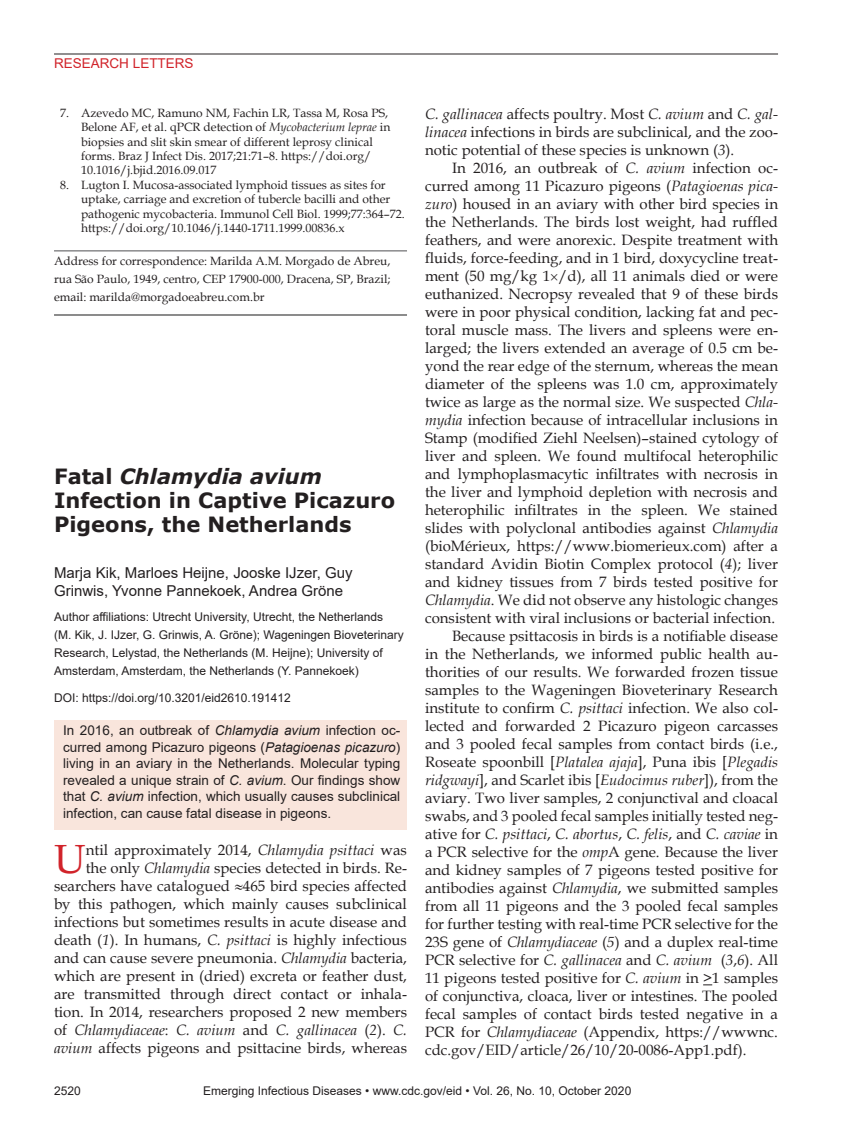
<style>
.page{position:relative;width:851px;height:1134px;background:#fff}
.page>*{position:absolute;margin:0;border:0;box-sizing:border-box;transform-origin:0 0}
.Drop_Cap{font:40.8px "Book Antiqua";color:#d1232a}
.Article_Title{font:700 21px/24px "Verdana";color:#231f20}
.Body_Text{font:15px/18px "Book Antiqua";color:#231f20;text-align:justify}
.Drop_Cap-2{font:15px/18px "Book Antiqua";color:#231f20;text-align:right}
.Authors{font:15px/18px "Arial";color:#231f20}
.Abstract{font:13.5px/16.5px "Arial";color:#231f20;text-align:justify}
.t1{font:13.5px "Arial";color:#d1232a}
.References{font:12px/14.4px "Book Antiqua";color:#231f20}
.Affiliations{font:12px/18px "Arial";color:#231f20}
.Correspondence{font:12px/18px "Book Antiqua";color:#231f20;text-align:justify}
.DOI{font:12px "Arial";color:#231f20}
.s1{font-style:italic}
</style>
<div class="page">
<hr style="left:54px;top:54px;width:724px;height:1px;background:#231f20">
<hr style="left:54px;top:250px;width:353px;height:1px;background:#636366">
<hr style="left:54px;top:314px;width:353px;height:2px;background:#333">
<div style="left:54px;top:720px;width:352px;height:110px;background:#f9e5dc"></div>
<p class="t1" style="left:54px;top:54px;width:141px">RESEARCH LETTERS</p>
<p class="References" style="left:81px;top:105px;width:311px;text-indent:-21px">7. Azevedo MC, Ramuno NM, Fachin LR, Tassa M, Rosa PS, Belone AF, et al. qPCR detection of <span class="s1">Mycobacterium leprae</span> in biopsies and slit skin smear of different leprosy clinical forms. Braz J Infect Dis. 2017;21:71–8. https://doi.org/ 10.1016/j.bjid.2016.09.017</p>
<p class="References" style="left:81px;top:177px;width:325px;text-indent:-21px">8. Lugton I. Mucosa-associated lymphoid tissues as sites for uptake, carriage and excretion of tubercle bacilli and other pathogenic mycobacteria. Immunol Cell Biol. 1999;77:364–72. https://doi.org/10.1046/j.1440-1711.1999.00836.x</p>
<p class="Correspondence" style="left:54px;top:252px;width:338px">Address for correspondence: Marilda A.M. Morgado de Abreu, rua São Paulo, 1949, centro, CEP 17900-000, Dracena, SP, Brazil; email: marilda@morgadoeabreu.com.br</p>
<p class="Article_Title" style="left:54px;top:464px;width:342px">Fatal <span class="s1">Chlamydia avium<br></span>Infection in Captive Picazuro<br>Pigeons, the Netherlands</p>
<p class="Authors" style="left:54px;top:564px;width:300px">Marja Kik, Marloes Heijne, Jooske IJzer, Guy<br>Grinwis, Yvonne Pannekoek, Andrea Gröne</p>
<p class="Affiliations" style="left:54px;top:608px;width:351px">Author affiliations: Utrecht University, Utrecht, the Netherlands<br>(M. Kik, J. IJzer, G. Grinwis, A. Gröne); Wageningen Bioveterinary Research, Lelystad, the Netherlands (M. Heijne); University of Amsterdam, Amsterdam, the Netherlands (Y. Pannekoek)</p>
<p class="DOI" style="left:54px;top:690px;width:238px">DOI: https://doi.org/10.3201/eid2610.191412</p>
<p class="Abstract" style="left:63px;top:722px;width:338px">In 2016, an outbreak of <span class="s1">Chlamydia avium</span> infection oc&shy;curred among Picazuro pigeons (<span class="s1">Patagioenas picazuro</span>) living in an aviary in the Netherlands. Molecular typing revealed a unique strain of <span class="s1">C. avium</span>. Our findings show that <span class="s1">C. avium</span> infection, which usually causes subclinical infection, can cause fatal disease in pigeons.</p>
<p class="Drop_Cap-2" style="left:54px;top:841px;width:354px">ntil approximately 2014, <span class="s1">Chlamydia psittaci</span> was<br>the only <span class="s1">Chlamydia</span> species detected in birds. Re&shy;searchers have catalogued ≈465 bird species affected by this pathogen, which mainly causes subclinical infections but sometimes results in acute disease and death (<span class="s1">1</span>). In humans, <span class="s1">C. psittaci</span> is highly infectious and can cause severe pneumonia. <span class="s1">Chlamydia</span> bacteria, which are present in (dried) excreta or feather dust, are transmitted through direct contact or inhala&shy;tion. In 2014, researchers proposed 2 new members of <span class="s1">Chlamydiaceae</span>: <span class="s1">C. avium</span> and <span class="s1">C. gallinacea</span> (<span class="s1">2</span>). <span class="s1">C. avium</span> affects pigeons and psittacine birds, whereas</p>
<p class="Drop_Cap" style="left:54px;top:831px;width:33px">U</p>
<p class="Drop_Cap-2" style="left:425px;top:104px;width:354px;text-align:justify"><span class="s1">C. gallinacea</span> affects poultry. Most <span class="s1">C. avium</span> and <span class="s1">C. gal&shy;linacea</span> infections in birds are subclinical, and the zoo&shy;notic potential of these species is unknown (<span class="s1">3</span>).</p>
<p class="Body_Text" style="left:425px;top:158px;width:354px;text-indent:27px">In 2016, an outbreak of <span class="s1">C. avium</span> infection oc&shy;curred among 11 Picazuro pigeons (<span class="s1">Patagioenas pica&shy;zuro</span>) housed in an aviary with other bird species in the Netherlands. The birds lost weight, had ruffled feathers, and were anorexic. Despite treatment with fluids, force-feeding, and in 1 bird, doxycycline treat&shy;ment (50 mg/kg 1 /d), all 11 animals died or were euthanized. Necropsy revealed that 9 of these birds were in poor physical condition, lacking fat and pec&shy;toral muscle mass. The livers and spleens were en&shy;larged; the livers extended an average of 0.5 cm be&shy;yond the rear edge of the sternum, whereas the mean diameter of the spleens was 1.0 cm, approximately twice as large as the normal size. We suspected <span class="s1">Chla&shy;mydia</span> infection because of intracellular inclusions in Stamp (modified Ziehl Neelsen)–stained cytology of liver and spleen. We found multifocal heterophilic and lymphoplasmacytic infiltrates with necrosis in the liver and lymphoid depletion with necrosis and heterophilic infiltrates in the spleen. We stained slides with polyclonal antibodies against <span class="s1">Chlamydia </span>(bioMérieux, https://www.biomerieux.com) after a standard Avidin Biotin Complex protocol (<span class="s1">4</span>); liver and kidney tissues from 7 birds tested positive for <span class="s1">Chlamydia</span>. We did not observe any histologic changes consistent with viral inclusions or bacterial infection.</p>
<p class="Body_Text" style="left:425px;top:626px;width:354px;text-indent:27px">Because psittacosis in birds is a notifiable disease in the Netherlands, we informed public health au&shy;thorities of our results. We forwarded frozen tissue samples to the Wageningen Bioveterinary Research institute to confirm <span class="s1">C. psittaci</span> infection. We also col&shy;lected and forwarded 2 Picazuro pigeon carcasses and 3 pooled fecal samples from contact birds (i.e., Roseate spoonbill [<span class="s1">Platalea ajaja</span>], Puna ibis [<span class="s1">Plegadis ridgwayi</span>], and Scarlet ibis [<span class="s1">Eudocimus ruber</span>]), from the aviary. Two liver samples, 2 conjunctival and cloacal swabs, and 3 pooled fecal samples initially tested neg&shy;ative for <span class="s1">C. psittaci</span>, <span class="s1">C. abortus</span>, <span class="s1">C. felis</span>, and <span class="s1">C. caviae</span> in a PCR selective for the <span class="s1">omp</span>A gene. Because the liver and kidney samples of 7 pigeons tested positive for antibodies against <span class="s1">Chlamydia</span>, we submitted samples from all 11 pigeons and the 3 pooled fecal samples for further testing with real-time PCR selective for the 23S gene of <span class="s1">Chlamydiaceae</span> (<span class="s1">5</span>) and a duplex real-time PCR selective for <span class="s1">C. gallinacea</span> and <span class="s1">C. avium</span> (<span class="s1">3</span>,<span class="s1">6</span>). All 11 pigeons tested positive for <span class="s1">C. avium</span> in &gt;1 samples of conjunctiva, cloaca, liver or intestines. The pooled fecal samples of contact birds tested negative in a PCR for <span class="s1">Chlamydiaceae</span> (Appendix, https://wwwnc. cdc.gov/EID/article/26/10/20-0086-App1.pdf).</p>
<p class="Affiliations" style="left:54px;top:1082px;width:28px">2520</p>
<p class="Affiliations" style="left:203px;top:1082px;width:429px">Emerging Infectious Diseases • www.cdc.gov/eid • Vol. 26, No. 10, October 2020</p>
</div>
